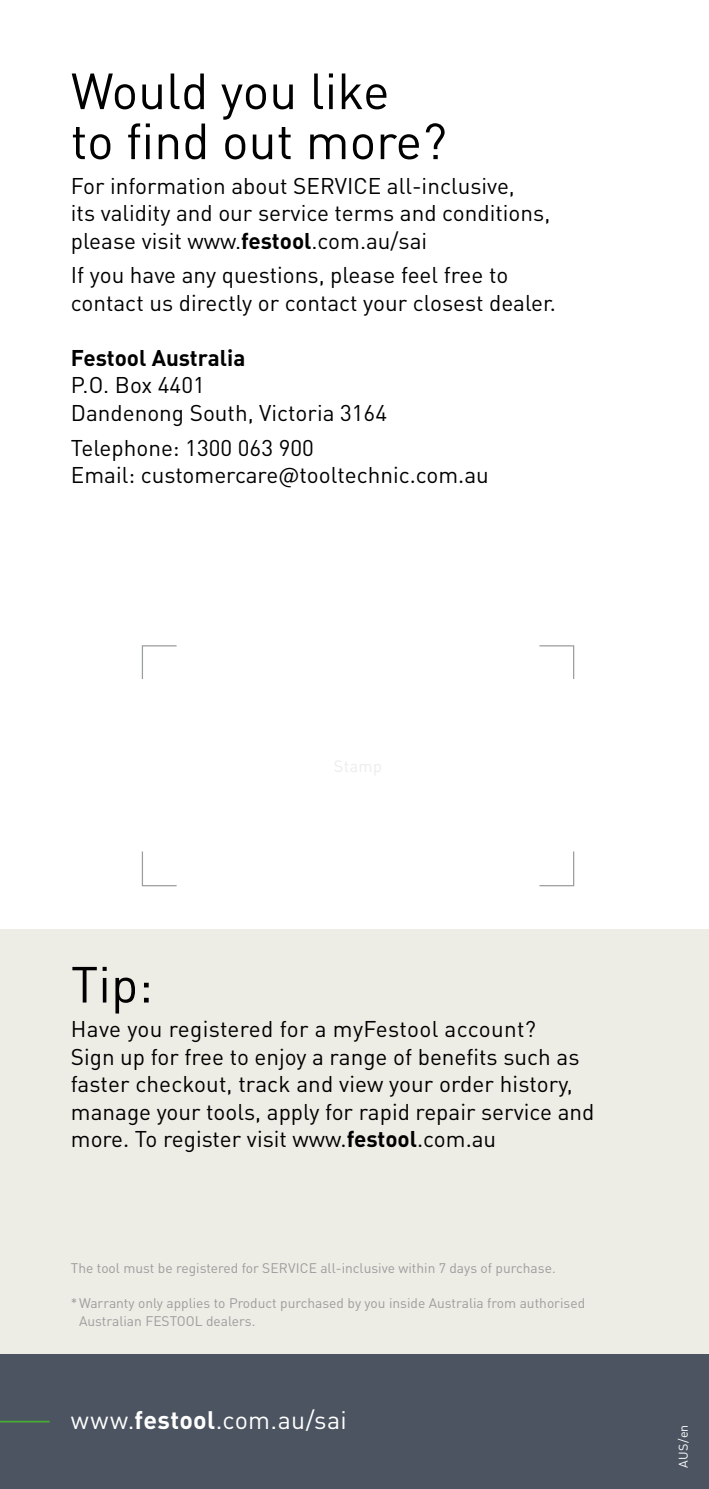
<style>
.page{position:relative;width:709px;height:1489px;background:#fff}
.page>*{position:absolute;margin:0;border:0;box-sizing:border-box;transform-origin:0 0}
.t1{font:50px/50px "DIN Pro";color:#000}
.t2{font:25px "DIN Pro";letter-spacing:.005em;color:#fff}
.t3{font:22.5px/27.5px "DIN Pro";color:#000}
.t4{font:700 22.5px "DIN Pro";color:#000}
.t5{font:13.75px/17.5px "DIN Pro";color:#9c9d9d}
.t6{font:12.5px "DIN Pro";color:#fff}
.s1{font-weight:700}
</style>
<div class="page">
<div style="left:0;top:928px;width:709px;height:426px;background:#edece5"></div>
<div style="left:0;top:1354px;width:709px;height:134px;background:#4b5460"></div>
<svg style="left:141px;top:645px;width:36px;height:34px"></svg>
<svg style="left:539px;top:851px;width:36px;height:35px"></svg>
<svg style="left:539px;top:645px;width:36px;height:34px"></svg>
<svg style="left:141px;top:851px;width:36px;height:35px"></svg>
<hr style="left:0;top:1420px;width:50px;height:2px;background:#48ac32">
<h1 class="t1" style="left:71px;top:64px;width:377px">Would you like<br>to find out more?</h1>
<p class="t3" style="left:71px;top:171px;width:481px">For information about SERVICE all-inclusive,<br>its validity and our service terms and conditions, please visit www.<span class="s1">festool</span>.com.au/sai</p>
<p class="t3" style="left:71px;top:260px;width:486px">If you have any questions, please feel free to contact us directly or contact your closest dealer.</p>
<p class="t4" style="left:71px;top:342px;width:176px">Festool Australia</p>
<p class="t3" style="left:71px;top:370px;width:318px">P.O. Box 4401<br>Dandenong South, Victoria 3164</p>
<p class="t3" style="left:71px;top:432px;width:419px">Telephone: 1300 063 900<br>Email: customercare@tooltechnic.com.au</p>
<h1 class="t1" style="left:71px;top:957px;width:84px">Tip:</h1>
<p class="t3" style="left:71px;top:1014px;width:525px">Have you registered for a myFestool account?<br>Sign up for free to enjoy a range of benefits such as faster checkout, track and view your order history, manage your tools, apply for rapid repair service and more. To register visit www.<span class="s1">festool</span>.com.au</p>
<p class="t5" style="left:71px;top:1258px;width:486px">The tool must be registered for SERVICE all-inclusive within 7 days of purchase.</p>
<p class="t5" style="left:79px;top:1293px;width:507px;text-indent:-8px">* Warranty only applies to Product purchased by you inside Australia from authorised<br>Australian FESTOOL dealers.</p>
<p class="t2" style="left:71px;top:1402px;width:277px">www.<span class="s1">festool</span>.com.au/sai</p>
<p class="t6" style="left:674px;top:1467px;width:45px;rotate:-90deg">AUS/en</p>
</div>
